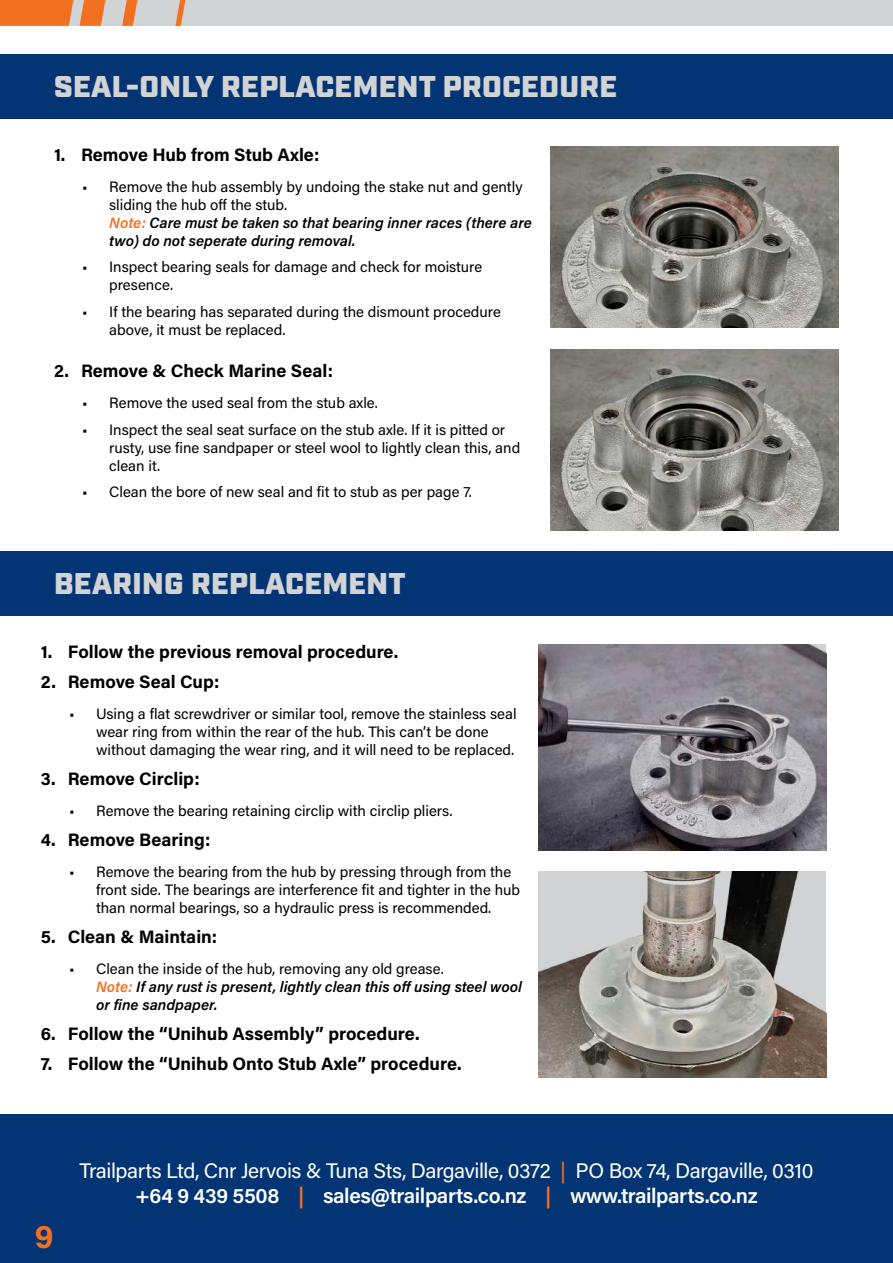
<style>
.page{position:relative;width:893px;height:1263px;background:#fff}
.page>*{position:absolute;margin:0;border:0;box-sizing:border-box;transform-origin:0 0}
.t1{font:700 33px "Acumin Pro";color:#f37021}
.t2{font:900 30px "Industry";letter-spacing:.01em;color:#d1d3d4}
.t3{font:21px/25.2px "Acumin Pro";letter-spacing:-.02em;color:#fff;text-align:center}
.t4{font:700 18px "Acumin Pro";color:#000}
.t5{font:15px/18px "Acumin Pro";color:#000}
.t6{font:italic 600 15px/18px "Acumin Pro";color:#000}
.s1{font-weight:400;font-style:normal}
.s2{color:#f37021}
.s3{font-weight:600}
.s4{font-weight:600;color:#f37021}
</style>
<div class="page">
<div style="left:0;top:0;width:893px;height:26px;background:#d1d3d4"></div>
<svg style="left:0;top:0;width:106px;height:26px"></svg>
<svg style="left:122px;top:0;width:16px;height:26px"></svg>
<svg style="left:175px;top:0;width:11px;height:26px"></svg>
<div style="left:0;top:1114px;width:893px;height:149px;background:#033574"></div>
<div style="left:0;top:551px;width:892px;height:64px;background:#033574"></div>
<div style="left:0;top:54px;width:892px;height:64px;background:#033574"></div>
<img style="left:551px;top:146px;width:287px;height:182px">
<img style="left:551px;top:349px;width:287px;height:182px">
<img style="left:538px;top:644px;width:288px;height:206px">
<img style="left:538px;top:871px;width:288px;height:207px">
<hr style="left:892px;top:54px;width:1px;height:64px;background:#033574">
<h2 class="t2" style="left:54px;top:69px;width:564px">SEAL-ONLY REPLACEMENT PROCEDURE</h2>
<p class="t4" style="left:54px;top:142px;width:267px">1. Remove Hub from Stub Axle:</p>
<p class="t6" style="left:109px;top:177px;width:424px;text-indent:-27px"><span class="s1">• Remove the hub assembly by undoing the stake nut and gently sliding the hub off the stub.<br></span><span class="s2">Note:</span> Care must be taken so that bearing inner races (there are two) do not seperate during removal.</p>
<p class="t5" style="left:109px;top:257px;width:374px;text-indent:-27px">• Inspect bearing seals for damage and check for moisture presence.</p>
<p class="t5" style="left:109px;top:302px;width:393px;text-indent:-27px">• If the bearing has separated during the dismount procedure above, it must be replaced.</p>
<p class="t4" style="left:54px;top:358px;width:281px">2. Remove &amp; Check Marine Seal:</p>
<p class="t5" style="left:82px;top:393px;width:297px">• Remove the used seal from the stub axle.</p>
<p class="t5" style="left:109px;top:420px;width:412px;text-indent:-27px">• Inspect the seal seat surface on the stub axle. If it is pitted or rusty, use fine sandpaper or steel wool to lightly clean this, and clean it.</p>
<p class="t5" style="left:82px;top:482px;width:391px">• Clean the bore of new seal and fit to stub as per page 7.</p>
<h2 class="t2" style="left:54px;top:566px;width:353px">BEARING REPLACEMENT</h2>
<p class="t4" style="left:41px;top:639px;width:359px">1. Follow the previous removal procedure.</p>
<p class="t4" style="left:41px;top:669px;width:180px">2. Remove Seal Cup:</p>
<p class="t5" style="left:96px;top:704px;width:422px;text-indent:-27px">• Using a flat screwdriver or similar tool, remove the stainless seal wear ring from within the rear of the hub. This can’t be done without damaging the wear ring, and it will need to be replaced.</p>
<p class="t4" style="left:41px;top:766px;width:160px">3. Remove Circlip:</p>
<p class="t5" style="left:69px;top:801px;width:385px">• Remove the bearing retaining circlip with circlip pliers.</p>
<p class="t4" style="left:41px;top:827px;width:171px">4. Remove Bearing:</p>
<p class="t5" style="left:96px;top:862px;width:425px;text-indent:-27px">• Remove the bearing from the hub by pressing through from the front side. The bearings are interference fit and tighter in the hub than normal bearings, so a hydraulic press is recommended.</p>
<p class="t4" style="left:41px;top:924px;width:178px">5. Clean &amp; Maintain:</p>
<p class="t6" style="left:96px;top:959px;width:427px;text-indent:-27px"><span class="s1">• Clean the inside of the hub, removing any old grease.<br></span><span class="s2">Note:</span> If any rust is present, lightly clean this off using steel wool or fine sandpaper.</p>
<p class="t4" style="left:41px;top:1021px;width:380px">6. Follow the “Unihub Assembly” procedure.</p>
<p class="t4" style="left:41px;top:1051px;width:422px">7. Follow the “Unihub Onto Stub Axle” procedure.</p>
<h1 class="t1" style="left:35px;top:1213px;width:20px">9</h1>
<h3 class="t3" style="left:80px;top:1157px;width:735px">Trailparts Ltd, Cnr Jervois &amp; Tuna Sts, Dargaville, 0372 <span class="s2">|</span> PO Box 74, Dargaville, 0310 <span class="s3">+64 9 439 5508</span> <span class="s4">|</span> <span class="s3">sales@trailparts.co.nz</span> <span class="s4">|</span> <span class="s3">www.trailparts.co.nz</span></h3>
</div>
